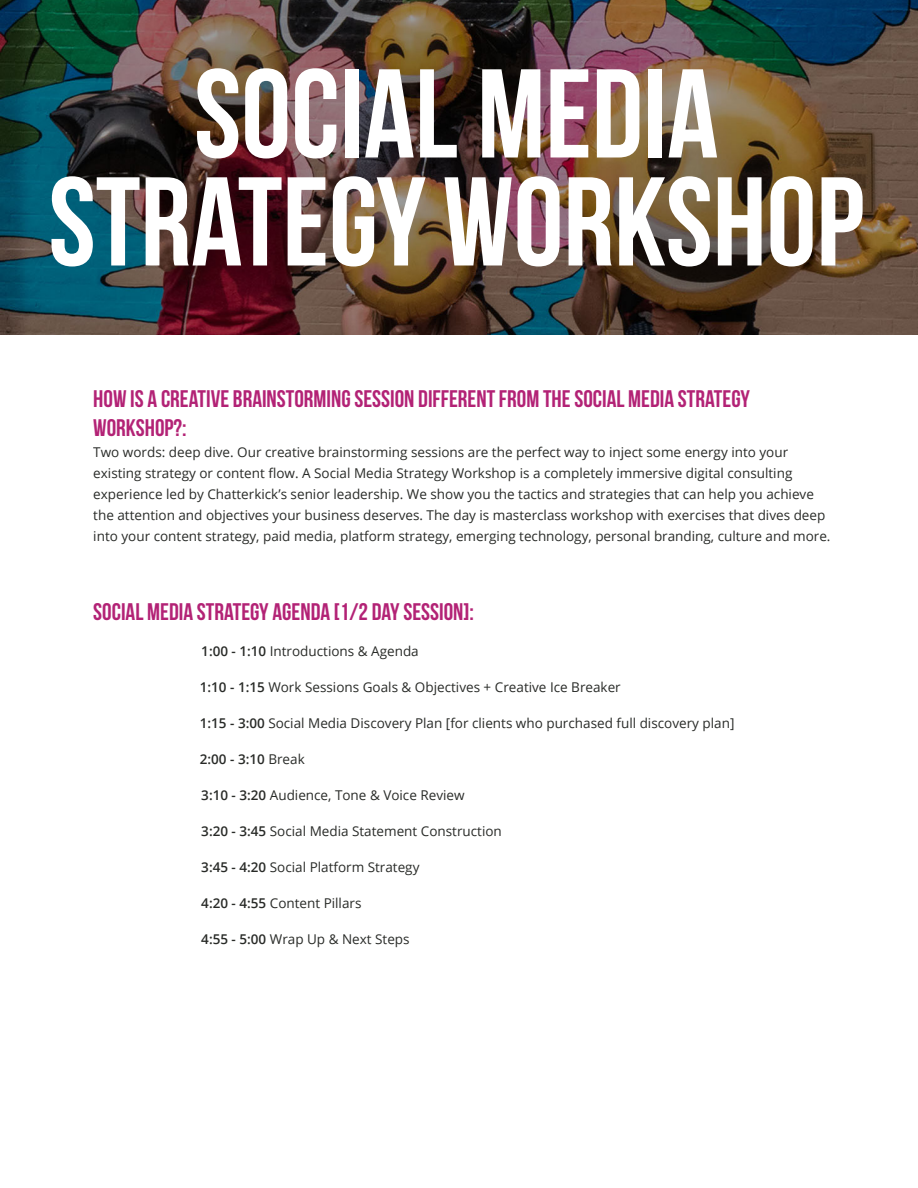
<style>
.page{position:relative;width:918px;height:1188px;background:#fff}
.page>*{position:absolute;margin:0;border:0;box-sizing:border-box;transform-origin:0 0}
.Header_-_Align_Cente{font:126px/108px "Bebas Neue";color:#fff;text-align:center}
.t1{font:24px/28.8px "Bebas Neue";color:#b22074}
.t2{font:13.5px/21px "Open Sans";color:#262825}
.t3{font:600 13.5px "Open Sans";color:#262825}
.s1{font-weight:600}
.s2{font-weight:400}
</style>
<div class="page">
<img style="left:0;top:0;width:918px;height:335px">
<p class="Header_-_Align_Cente" style="left:49px;top:58px;width:817px">SOCIAL MEDIA<br>STRATEGY WORKSHOP</p>
<h2 class="t1" style="left:93px;top:384px;width:658px">HOW IS A CREATIVE BRAINSTORMING SESSION DIFFERENT FROM THE SOCIAL MEDIA STRATEGY<br>WORKSHOP?:</h2>
<p class="t2" style="left:93px;top:441px;width:739px">Two words: deep dive. Our creative brainstorming sessions are the perfect way to inject some energy into your existing strategy or content flow. A Social Media Strategy Workshop is a completely immersive digital consulting experience led by Chatterkick’s senior leadership. We show you the tactics and strategies that can help you achieve the attention and objectives your business deserves. The day is masterclass workshop with exercises that dives deep into your content strategy, paid media, platform strategy, emerging technology, personal branding, culture and more.</p>
<h2 class="t1" style="left:93px;top:597px;width:382px">SOCIAL MEDIA STRATEGY AGENDA [1/2 DAY SESSION]:</h2>
<p class="t2" style="left:201px;top:641px;width:219px"><span class="s1">1:00 - 1:10</span> Introductions &amp; Agenda</p>
<p class="t2" style="left:200px;top:677px;width:422px"><span class="s1">1:10 - 1:15</span> Work Sessions Goals &amp; Objectives + Creative Ice Breaker</p>
<p class="t2" style="left:200px;top:713px;width:536px"><span class="s1">1:15 - 3:00</span> Social Media Discovery Plan [for clients who purchased full discovery plan]</p>
<p class="t3" style="left:200px;top:750px;width:106px">2:00 - 3:10 <span class="s2">Break</span></p>
<p class="t2" style="left:201px;top:785px;width:265px"><span class="s1">3:10 - 3:20</span> Audience, Tone &amp; Voice Review</p>
<p class="t2" style="left:201px;top:821px;width:302px"><span class="s1">3:20 - 3:45</span> Social Media Statement Construction</p>
<p class="t2" style="left:201px;top:857px;width:220px"><span class="s1">3:45 - 4:20</span> Social Platform Strategy</p>
<p class="t2" style="left:201px;top:893px;width:162px"><span class="s1">4:20 - 4:55</span> Content Pillars</p>
<p class="t2" style="left:201px;top:929px;width:210px"><span class="s1">4:55 - 5:00</span> Wrap Up &amp; Next Steps</p>
</div>
